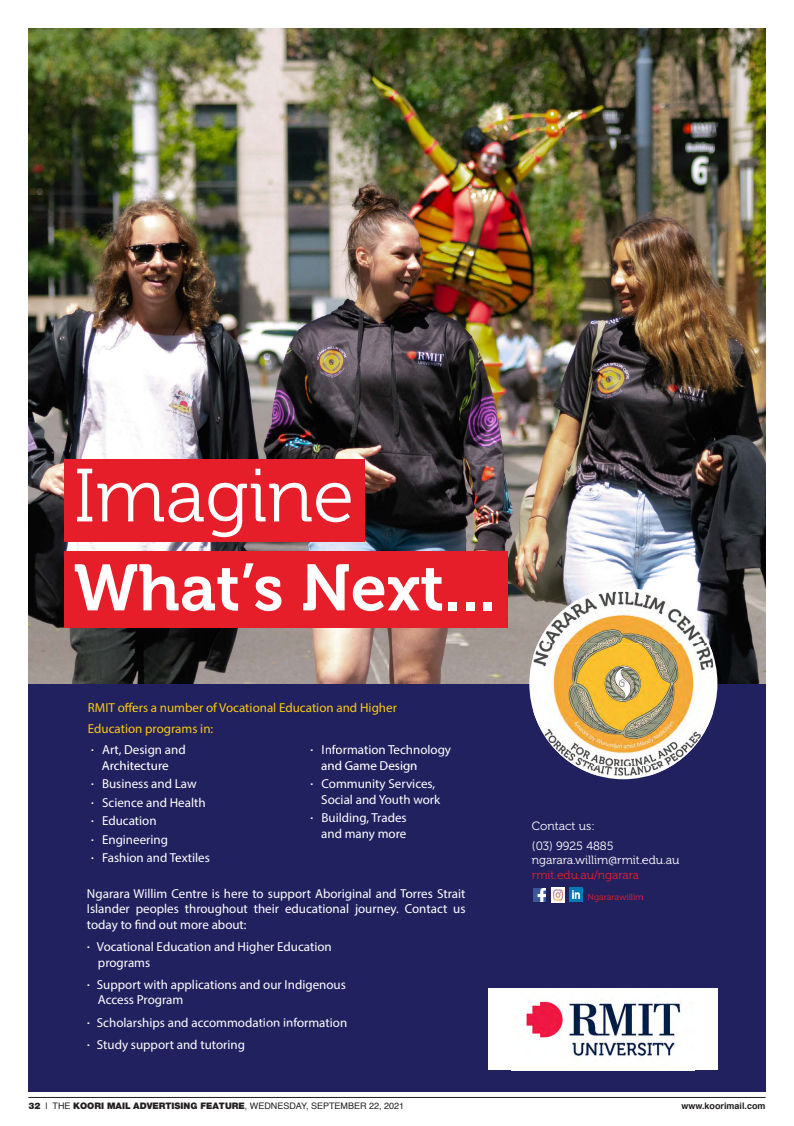
<style>
.page{position:relative;width:794px;height:1126px;background:#fff}
.page>*{position:absolute;margin:0;border:0;box-sizing:border-box;transform-origin:0 0}
.t1{font:75px "Museo 300";color:#fff}
.t2{font:65px "Museo 700";color:#fff}
.t3{font:13px "Myriad Pro";color:#fff}
.t4{font:13px "Myriad Pro";color:#fac90f}
.t5{font:13px "Museo 700";color:#fff}
.t6{font:12px "Museo 300";color:#fff}
.t7{font:12px "Museo 300";color:#e61e2a}
.t8{font:9px "Helvetica";color:#231f20}
.t9{font:700 9px "Helvetica";color:#231f20}
.t10{font:8.9px "Museo 300";color:#e61e2a}
.s1{font-family:"Museo 700"}
.s2{font-family:"Helvetica Neue LT Std";font-weight:900}
</style>
<div class="page">
<hr style="left:28px;top:1097px;width:737px;height:1px;background:#231f20">
<div style="left:28px;top:28px;width:737px;height:1063px;background:#222160"></div>
<img style="left:570px;top:887px;width:13px;height:14px">
<div style="left:488px;top:988px;width:229px;height:82px;background:#fff"></div>
<img style="left:525px;top:1000px;width:157px;height:58px">
<img style="left:28px;top:28px;width:737px;height:655px">
<img style="left:529px;top:587px;width:188px;height:192px;border-radius:50%">
<div style="left:64px;top:459px;width:300px;height:82px;background:#e61e2a"></div>
<div style="left:64px;top:551px;width:443px;height:77px;background:#e61e2a"></div>
<img style="left:538px;top:591px;width:171px;height:52px">
<img style="left:538px;top:621px;width:170px;height:22px">
<img style="left:534px;top:713px;width:177px;height:34px">
<img style="left:535px;top:643px;width:176px;height:6px">
<img style="left:553px;top:746px;width:141px;height:20px">
<img style="left:576px;top:766px;width:95px;height:9px">
<img style="left:650px;top:766px;width:20px;height:9px">
<svg style="left:533px;top:887px;width:31px;height:15px"></svg>
<h1 class="t1" style="left:74px;top:466px;width:282px">Imagine</h1>
<h2 class="t2" style="left:74px;top:550px;width:424px">What’s Next...</h2>
<p class="t4" style="left:88px;top:702px;width:310px">RMIT offers a number of Vocational Education and Higher</p>
<p class="t4" style="left:88px;top:723px;width:127px">Education programs in:</p>
<p class="t5" style="left:91px;top:742px;width:5px">·</p>
<p class="t3" style="left:102px;top:745px;width:85px">A tr , Design and</p>
<p class="t3" style="left:102px;top:760px;width:68px">A chitecture</p>
<p class="t3" style="left:110px;top:760px;width:6px">r</p>
<p class="t3" style="left:91px;top:779px;width:107px"><span class="s1">·</span> Business and Law</p>
<p class="t3" style="left:91px;top:797px;width:116px"><span class="s1">·</span> cience and Health</p>
<p class="t3" style="left:102px;top:797px;width:8px">S</p>
<p class="t5" style="left:91px;top:813px;width:5px">·</p>
<p class="t3" style="left:102px;top:815px;width:56px">Education</p>
<p class="t5" style="left:91px;top:831px;width:5px">·</p>
<p class="t3" style="left:102px;top:834px;width:67px">Engineering</p>
<p class="t3" style="left:91px;top:852px;width:121px"><span class="s1">·</span> ashion and Te tiles</p>
<p class="t3" style="left:102px;top:852px;width:8px">F</p>
<p class="t3" style="left:182px;top:852px;width:8px">x</p>
<p class="t3" style="left:310px;top:745px;width:142px"><span class="s1">·</span> Information Technology</p>
<p class="t3" style="left:321px;top:760px;width:98px">and Game Design</p>
<p class="t3" style="left:310px;top:779px;width:127px"><span class="s1">·</span> ommunity Services,</p>
<p class="t3" style="left:321px;top:779px;width:9px">C</p>
<p class="t3" style="left:321px;top:794px;width:121px">Social and Youth w k</p>
<p class="t3" style="left:423px;top:794px;width:13px">or</p>
<p class="t3" style="left:310px;top:813px;width:98px"><span class="s1">·</span> Building, T ades</p>
<p class="t3" style="left:377px;top:813px;width:6px">r</p>
<p class="t3" style="left:321px;top:828px;width:87px">and many more</p>
<p class="t3" style="left:87px;top:888px;width:380px">Ngarara Willim C tre is here to support Abor inal and Torres S ait</p>
<p class="t3" style="left:179px;top:888px;width:15px">en</p>
<p class="t3" style="left:342px;top:888px;width:12px">ig</p>
<p class="t3" style="left:443px;top:888px;width:10px">tr</p>
<p class="t3" style="left:87px;top:903px;width:44px">Islander</p>
<p class="t3" style="left:185px;top:903px;width:65px">throughout</p>
<p class="t3" style="left:136px;top:903px;width:45px">peoples</p>
<p class="t3" style="left:285px;top:903px;width:66px">educational</p>
<p class="t3" style="left:254px;top:903px;width:27px">their</p>
<p class="t3" style="left:453px;top:903px;width:14px">us</p>
<p class="t3" style="left:405px;top:903px;width:44px">Contact</p>
<p class="t3" style="left:355px;top:903px;width:45px">journey.</p>
<p class="t3" style="left:87px;top:919px;width:161px">today to find out more about:</p>
<p class="t5" style="left:87px;top:938px;width:5px">·</p>
<p class="t3" style="left:97px;top:941px;width:236px">Vocational Education and Higher Education</p>
<p class="t3" style="left:98px;top:957px;width:54px">programs</p>
<p class="t3" style="left:87px;top:979px;width:260px"><span class="s1">·</span> Support with applications and our Indigenous</p>
<p class="t3" style="left:98px;top:995px;width:87px">A cc ess Program</p>
<p class="t3" style="left:87px;top:1017px;width:262px"><span class="s1">·</span> Scholarships and ac ommodation information</p>
<p class="t3" style="left:203px;top:1017px;width:7px">c</p>
<p class="t3" style="left:87px;top:1039px;width:160px"><span class="s1">·</span> Study support and tutoring</p>
<p class="t6" style="left:532px;top:821px;width:64px">Contact us:</p>
<p class="t6" style="left:532px;top:840px;width:83px">(03) 9925 4885</p>
<p class="t6" style="left:532px;top:855px;width:149px">ngarara.willim@rmit.edu.au</p>
<p class="t7" style="left:532px;top:869px;width:109px">rmit.edu.au/ngar a</p>
<p class="t7" style="left:622px;top:869px;width:12px">ar</p>
<p class="t10" style="left:587px;top:893px;width:58px">Ngararawillim</p>
<p class="t8" style="left:28px;top:1101px;width:377px"><span class="s2">32</span> | THE <span class="s2">KOORI MAIL ADVERTISING FEATURE</span>, WEDNESDAY, SEPTEMBER 22, 2021</p>
<p class="t9" style="left:681px;top:1102px;width:86px">www.koorimail.com</p>
</div>
